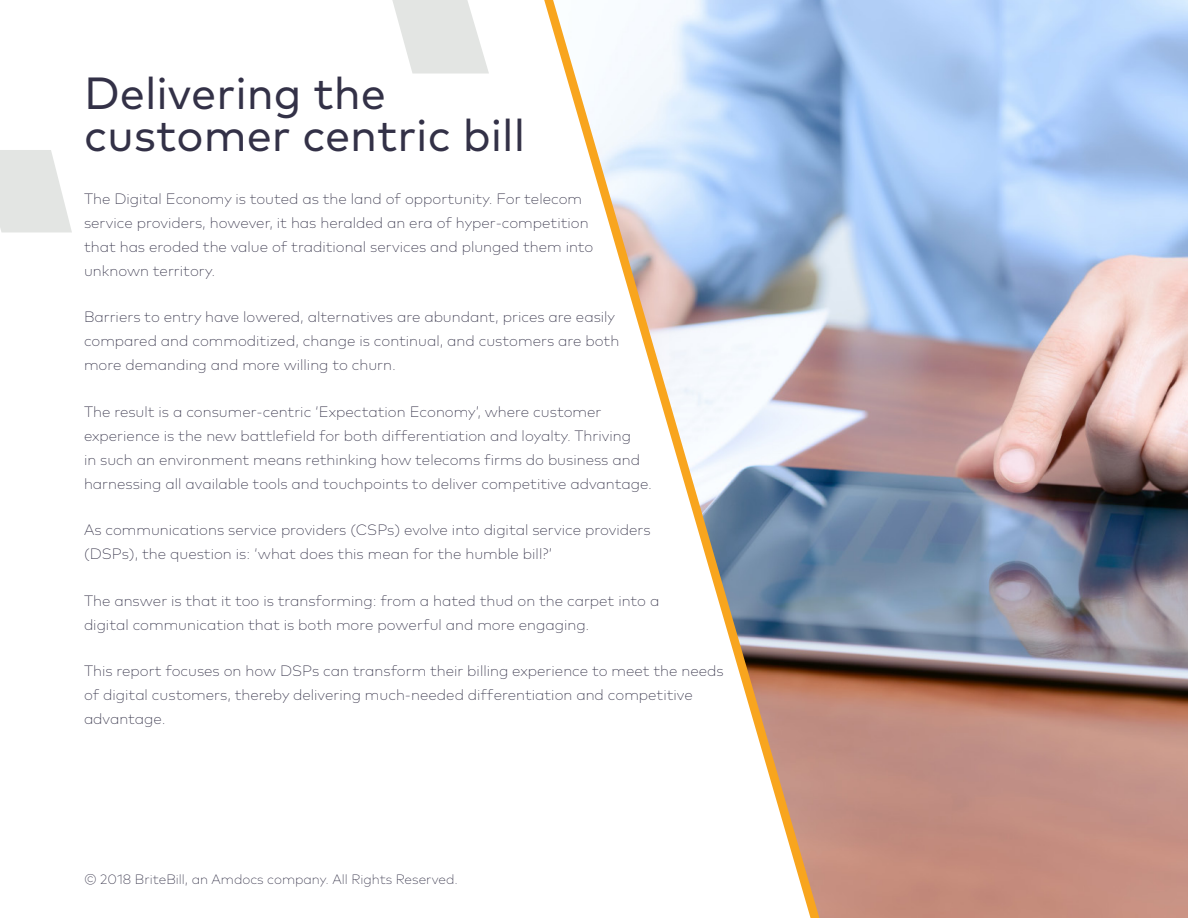
<style>
.page{position:relative;width:1188px;height:918px;background:#fff}
.page>*{position:absolute;margin:0;border:0;box-sizing:border-box;transform-origin:0 0}
.t1{font:45px/42px "Mark Pro";color:#333147}
.Body_text{font:200 15px/24px "Mark Pro";color:#333147}
.t2{font:200 13.5px "Mark Pro";color:#333147}
</style>
<div class="page">
<svg style="left:392px;top:0;width:97px;height:74px"></svg>
<svg style="left:0;top:150px;width:72px;height:82px;background:#e7e8e7"></svg>
<img style="left:840px;top:0;width:348px;height:918px">
<svg style="left:544px;top:0;width:296px;height:918px"></svg>
<p class="t1" style="left:84px;top:69px;width:443px">Delivering the customer centric bill</p>
<p class="Body_text" style="left:84px;top:185px;width:511px">The Digital Economy is touted as the land of opportunity. For telecom service providers, however, it has heralded an era of hyper-competition that has eroded the value of traditional services and plunged them into unknown territory.</p>
<p class="Body_text" style="left:84px;top:304px;width:537px">Barriers to entry have lowered, alternatives are abundant, prices are easily compared and commoditized, change is continual, and customers are both more demanding and more willing to churn.</p>
<p class="Body_text" style="left:84px;top:398px;width:570px">The result is a consumer-centric ‘Expectation Economy’, where customer experience is the new battlefield for both differentiation and loyalty. Thriving<br>in such an environment means rethinking how telecoms firms do business and harnessing all available tools and touchpoints to deliver competitive advantage.</p>
<p class="Body_text" style="left:84px;top:517px;width:568px">As communications service providers (CSPs) evolve into digital service providers (DSPs), the question is: ‘what does this mean for the humble bill?’</p>
<p class="Body_text" style="left:84px;top:587px;width:577px">The answer is that it too is transforming: from a hated thud on the carpet into a digital communication that is both more powerful and more engaging.</p>
<p class="Body_text" style="left:84px;top:658px;width:641px">This report focuses on how DSPs can transform their billing experience to meet the needs of digital customers, thereby delivering much-needed differentiation and competitive advantage.</p>
<p class="t2" style="left:84px;top:869px;width:376px">© 2018 BriteBill, an Amdocs company. All Rights Reserved.</p>
</div>
